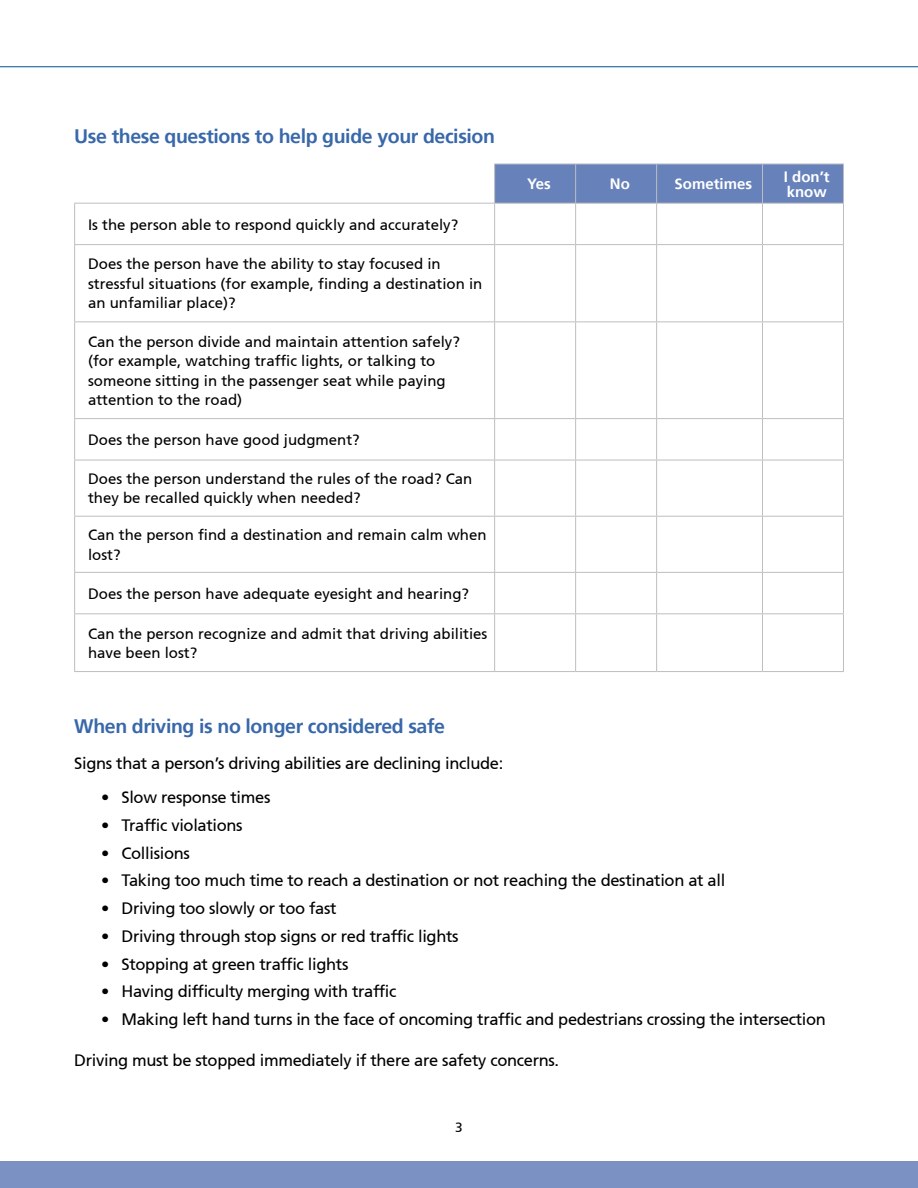
<style>
.page{position:relative;width:918px;height:1188px;background:#fff}
.page>*{position:absolute;margin:0;border:0;box-sizing:border-box;transform-origin:0 0}
.t1{font:700 19.5px "Frutiger 65";letter-spacing:-.02em;color:#3968aa}
.t2{font:16.5px "Frutiger 55 Roman";letter-spacing:-.02em;color:#000}
.t3{font:15px/19.5px "Frutiger 55 Roman";color:#000}
.t4{font:700 15px/15px "Frutiger 65";color:#fff}
.t5{font:13.5px "Frutiger 55 Roman";color:#000}
</style>
<div class="page">
<div style="left:0;top:1161px;width:918px;height:27px;background:#7b91c3"></div>
<hr style="left:0;top:66px;width:918px;height:1px;background:#00529c">
<div style="left:495px;top:165px;width:348px;height:38px;background:#6782ba"></div>
<hr style="left:494px;top:164px;width:82px;height:1px;background:#bcbec0">
<hr style="left:494px;top:164px;width:1px;height:39px;background:#bcbec0">
<hr style="left:576px;top:164px;width:81px;height:1px;background:#bcbec0">
<hr style="left:575px;top:164px;width:1px;height:39px;background:#bcbec0">
<hr style="left:657px;top:164px;width:105px;height:1px;background:#bcbec0">
<hr style="left:656px;top:164px;width:1px;height:39px;background:#bcbec0">
<hr style="left:762px;top:164px;width:82px;height:1px;background:#bcbec0">
<hr style="left:762px;top:164px;width:1px;height:39px;background:#bcbec0">
<hr style="left:843px;top:164px;width:1px;height:39px;background:#bcbec0">
<hr style="left:74px;top:203px;width:421px;height:1px;background:#bcbec0">
<hr style="left:74px;top:204px;width:1px;height:40px;background:#bcbec0">
<hr style="left:495px;top:203px;width:81px;height:1px;background:#bcbec0">
<hr style="left:494px;top:204px;width:1px;height:40px;background:#bcbec0">
<hr style="left:576px;top:203px;width:81px;height:1px;background:#bcbec0">
<hr style="left:575px;top:204px;width:1px;height:40px;background:#bcbec0">
<hr style="left:657px;top:203px;width:105px;height:1px;background:#bcbec0">
<hr style="left:656px;top:204px;width:1px;height:40px;background:#bcbec0">
<hr style="left:762px;top:203px;width:82px;height:1px;background:#bcbec0">
<hr style="left:762px;top:204px;width:1px;height:40px;background:#bcbec0">
<hr style="left:843px;top:204px;width:1px;height:40px;background:#bcbec0">
<hr style="left:74px;top:244px;width:421px;height:1px;background:#bcbec0">
<hr style="left:74px;top:245px;width:1px;height:76px;background:#bcbec0">
<hr style="left:495px;top:244px;width:81px;height:1px;background:#bcbec0">
<hr style="left:494px;top:245px;width:1px;height:76px;background:#bcbec0">
<hr style="left:576px;top:244px;width:81px;height:1px;background:#bcbec0">
<hr style="left:575px;top:245px;width:1px;height:76px;background:#bcbec0">
<hr style="left:657px;top:244px;width:105px;height:1px;background:#bcbec0">
<hr style="left:656px;top:245px;width:1px;height:76px;background:#bcbec0">
<hr style="left:762px;top:244px;width:82px;height:1px;background:#bcbec0">
<hr style="left:762px;top:245px;width:1px;height:76px;background:#bcbec0">
<hr style="left:843px;top:245px;width:1px;height:76px;background:#bcbec0">
<hr style="left:74px;top:321px;width:421px;height:1px;background:#bcbec0">
<hr style="left:74px;top:322px;width:1px;height:96px;background:#bcbec0">
<hr style="left:495px;top:321px;width:81px;height:1px;background:#bcbec0">
<hr style="left:494px;top:322px;width:1px;height:96px;background:#bcbec0">
<hr style="left:576px;top:321px;width:81px;height:1px;background:#bcbec0">
<hr style="left:575px;top:322px;width:1px;height:96px;background:#bcbec0">
<hr style="left:657px;top:321px;width:105px;height:1px;background:#bcbec0">
<hr style="left:656px;top:322px;width:1px;height:96px;background:#bcbec0">
<hr style="left:762px;top:321px;width:82px;height:1px;background:#bcbec0">
<hr style="left:762px;top:322px;width:1px;height:96px;background:#bcbec0">
<hr style="left:843px;top:322px;width:1px;height:96px;background:#bcbec0">
<hr style="left:74px;top:418px;width:421px;height:1px;background:#bcbec0">
<hr style="left:74px;top:419px;width:1px;height:41px;background:#bcbec0">
<hr style="left:495px;top:418px;width:81px;height:1px;background:#bcbec0">
<hr style="left:494px;top:419px;width:1px;height:41px;background:#bcbec0">
<hr style="left:576px;top:418px;width:81px;height:1px;background:#bcbec0">
<hr style="left:575px;top:419px;width:1px;height:41px;background:#bcbec0">
<hr style="left:657px;top:418px;width:105px;height:1px;background:#bcbec0">
<hr style="left:656px;top:419px;width:1px;height:41px;background:#bcbec0">
<hr style="left:762px;top:418px;width:82px;height:1px;background:#bcbec0">
<hr style="left:762px;top:419px;width:1px;height:41px;background:#bcbec0">
<hr style="left:843px;top:419px;width:1px;height:41px;background:#bcbec0">
<hr style="left:74px;top:460px;width:421px;height:1px;background:#bcbec0">
<hr style="left:74px;top:460px;width:1px;height:56px;background:#bcbec0">
<hr style="left:495px;top:460px;width:81px;height:1px;background:#bcbec0">
<hr style="left:494px;top:460px;width:1px;height:56px;background:#bcbec0">
<hr style="left:576px;top:460px;width:81px;height:1px;background:#bcbec0">
<hr style="left:575px;top:460px;width:1px;height:56px;background:#bcbec0">
<hr style="left:657px;top:460px;width:105px;height:1px;background:#bcbec0">
<hr style="left:656px;top:460px;width:1px;height:56px;background:#bcbec0">
<hr style="left:762px;top:460px;width:82px;height:1px;background:#bcbec0">
<hr style="left:762px;top:460px;width:1px;height:56px;background:#bcbec0">
<hr style="left:843px;top:460px;width:1px;height:56px;background:#bcbec0">
<hr style="left:74px;top:516px;width:421px;height:1px;background:#bcbec0">
<hr style="left:74px;top:517px;width:1px;height:55px;background:#bcbec0">
<hr style="left:495px;top:516px;width:81px;height:1px;background:#bcbec0">
<hr style="left:494px;top:517px;width:1px;height:55px;background:#bcbec0">
<hr style="left:576px;top:516px;width:81px;height:1px;background:#bcbec0">
<hr style="left:575px;top:517px;width:1px;height:55px;background:#bcbec0">
<hr style="left:657px;top:516px;width:105px;height:1px;background:#bcbec0">
<hr style="left:656px;top:517px;width:1px;height:55px;background:#bcbec0">
<hr style="left:762px;top:516px;width:82px;height:1px;background:#bcbec0">
<hr style="left:762px;top:517px;width:1px;height:55px;background:#bcbec0">
<hr style="left:843px;top:517px;width:1px;height:55px;background:#bcbec0">
<hr style="left:74px;top:572px;width:421px;height:1px;background:#bcbec0">
<hr style="left:74px;top:573px;width:1px;height:40px;background:#bcbec0">
<hr style="left:495px;top:572px;width:81px;height:1px;background:#bcbec0">
<hr style="left:494px;top:573px;width:1px;height:40px;background:#bcbec0">
<hr style="left:576px;top:572px;width:81px;height:1px;background:#bcbec0">
<hr style="left:575px;top:573px;width:1px;height:40px;background:#bcbec0">
<hr style="left:657px;top:572px;width:105px;height:1px;background:#bcbec0">
<hr style="left:656px;top:573px;width:1px;height:40px;background:#bcbec0">
<hr style="left:762px;top:572px;width:82px;height:1px;background:#bcbec0">
<hr style="left:762px;top:573px;width:1px;height:40px;background:#bcbec0">
<hr style="left:843px;top:573px;width:1px;height:40px;background:#bcbec0">
<hr style="left:74px;top:613px;width:421px;height:1px;background:#bcbec0">
<hr style="left:74px;top:614px;width:1px;height:57px;background:#bcbec0">
<hr style="left:495px;top:613px;width:81px;height:1px;background:#bcbec0">
<hr style="left:494px;top:614px;width:1px;height:57px;background:#bcbec0">
<hr style="left:576px;top:613px;width:81px;height:1px;background:#bcbec0">
<hr style="left:575px;top:614px;width:1px;height:57px;background:#bcbec0">
<hr style="left:657px;top:613px;width:105px;height:1px;background:#bcbec0">
<hr style="left:656px;top:614px;width:1px;height:57px;background:#bcbec0">
<hr style="left:762px;top:613px;width:82px;height:1px;background:#bcbec0">
<hr style="left:762px;top:614px;width:1px;height:57px;background:#bcbec0">
<hr style="left:843px;top:614px;width:1px;height:57px;background:#bcbec0">
<hr style="left:74px;top:671px;width:421px;height:1px;background:#bcbec0">
<hr style="left:495px;top:671px;width:81px;height:1px;background:#bcbec0">
<hr style="left:576px;top:671px;width:81px;height:1px;background:#bcbec0">
<hr style="left:657px;top:671px;width:105px;height:1px;background:#bcbec0">
<hr style="left:762px;top:671px;width:82px;height:1px;background:#bcbec0">
<h1 class="t1" style="left:74px;top:124px;width:422px">Use these questions to help guide your decision</h1>
<p class="t3" style="left:88px;top:215px;width:372px">Is the person able to respond quickly and accurately?</p>
<p class="t3" style="left:88px;top:254px;width:396px">Does the person have the ability to stay focused in stressful situations (for example, finding a destination in an unfamiliar place)?</p>
<p class="t3" style="left:88px;top:332px;width:373px">Can the person divide and maintain attention safely? (for example, watching traffic lights, or talking to someone sitting in the passenger seat while paying attention to the road)</p>
<p class="t3" style="left:88px;top:430px;width:273px">Does the person have good judgment?</p>
<p class="t3" style="left:88px;top:469px;width:386px">Does the person understand the rules of the road? Can they be recalled quickly when needed?</p>
<p class="t3" style="left:88px;top:525px;width:400px">Can the person find a destination and remain calm when lost?</p>
<p class="t3" style="left:88px;top:584px;width:382px">Does the person have adequate eyesight and hearing?</p>
<p class="t3" style="left:88px;top:624px;width:401px">Can the person recognize and admit that driving abilities have been lost?</p>
<p class="t4" style="left:527px;top:177px;width:25px">Yes</p>
<p class="t4" style="left:610px;top:177px;width:21px">No</p>
<p class="t4" style="left:675px;top:177px;width:79px">Sometimes</p>
<p class="t4" style="left:784px;top:169px;width:47px">I don’t know</p>
<h1 class="t1" style="left:74px;top:714px;width:372px">When driving is no longer considered safe</h1>
<p class="t2" style="left:74px;top:753px;width:431px">Signs that a person’s driving abilities are declining include:</p>
<p class="t2" style="left:101px;top:788px;width:171px">• Slow response times</p>
<p class="t2" style="left:101px;top:816px;width:143px">• Traffic violations</p>
<p class="t2" style="left:101px;top:843px;width:90px">• Collisions</p>
<p class="t2" style="left:101px;top:871px;width:626px">• Taking too much time to reach a destination or not reaching the destination at all</p>
<p class="t2" style="left:101px;top:899px;width:237px">• Driving too slowly or too fast</p>
<p class="t2" style="left:101px;top:927px;width:359px">• Driving through stop signs or red traffic lights</p>
<p class="t2" style="left:101px;top:954px;width:249px">• Stopping at green traffic lights</p>
<p class="t2" style="left:101px;top:982px;width:297px">• Having difficulty merging with traffic</p>
<p class="t2" style="left:101px;top:1010px;width:726px">• Making left hand turns in the face of oncoming traffic and pedestrians crossing the intersection</p>
<p class="t2" style="left:74px;top:1051px;width:487px">Driving must be stopped immediately if there are safety concerns.</p>
<p class="t5" style="left:455px;top:1119px;width:9px">3</p>
</div>
